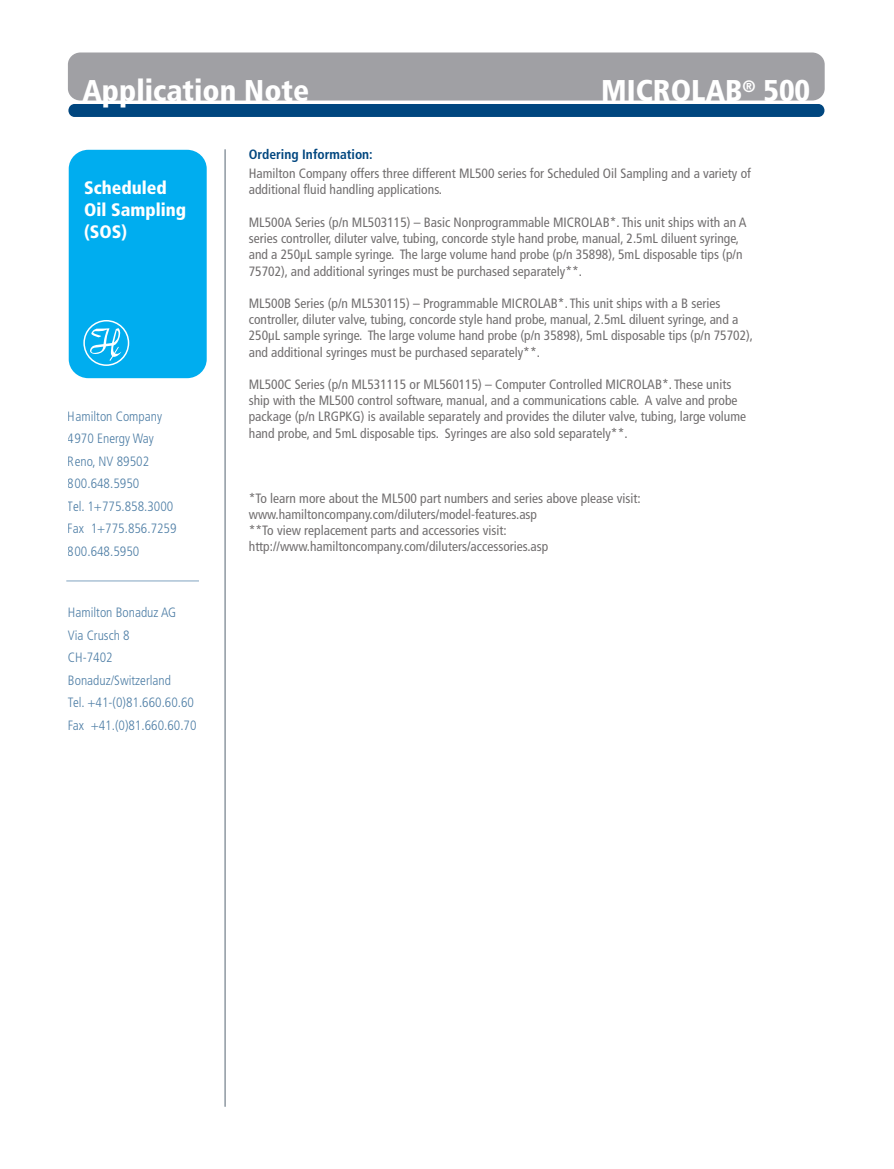
<style>
.page{position:relative;width:894px;height:1169px;background:#fff}
.page>*{position:absolute;margin:0;border:0;box-sizing:border-box;transform-origin:0 0}
.t1{font:900 condensed 30px "Frutiger";color:#fff}
.t2{font:900 condensed 18px/21.6px "Frutiger";color:#fff}
.t3{font:condensed 13.5px/16.2px "Frutiger";color:rgb(35 31 32/.65)}
.t4{font:300 condensed 13.5px/22.5px "Frutiger";color:#00467f}
.t5{font:700 condensed 13.5px "Frutiger";color:#00467f}
</style>
<div class="page">
<hr style="left:66px;top:580px;width:133px;height:1px;background:#00467f">
<div style="left:69px;top:150px;width:138px;height:228px;background:#00adef;border-radius:19px"></div>
<div style="left:83px;top:320px;width:46px;height:46px;border:2px solid #fff;border-radius:50%"></div>
<svg style="left:89px;top:328px;width:33px;height:33px"></svg>
<div style="left:68px;top:104px;width:756px;height:13px;background:#00467f;border-radius:6px"></div>
<div style="left:68px;top:52px;width:756px;height:48px;background:#a0a0a4;border-radius:12px"></div>
<hr style="left:225px;top:149px;width:1px;height:957px;background:#231f20">
<h1 class="t1" style="left:83px;top:73px;width:228px">Application Note</h1>
<h1 class="t1" style="left:601px;top:73px;width:210px">MICROLAB<sup>®</sup> 500</h1>
<h2 class="t2" style="left:84px;top:177px;width:104px">Scheduled<br>Oil Sampling (SOS)</h2>
<p class="t4" style="left:68px;top:405px;width:110px">Hamilton Company<br>4970 Energy Way<br>Reno, NV 89502<br>800.648.5950<br>Tel. 1+775.858.3000<br>Fax 1+775.856.7259<br>800.648.5950</p>
<p class="t4" style="left:68px;top:601px;width:130px">Hamilton Bonaduz AG<br>Via Crusch 8<br>CH-7402<br>Bonaduz/Switzerland<br>Tel. +41-(0)81.660.60.60<br>Fax +41.(0)81.660.60.70</p>
<p class="t5" style="left:249px;top:146px;width:125px">Ordering Information:</p>
<p class="t3" style="left:249px;top:165px;width:503px">Hamilton Company offers three different ML500 series for Scheduled Oil Sampling and a variety of additional fluid handling applications.</p>
<p class="t3" style="left:249px;top:214px;width:499px">ML500A Series (p/n ML503115) – Basic Nonprogrammable MICROLAB*. This unit ships with an A series controller, diluter valve, tubing, concorde style hand probe, manual, 2.5mL diluent syringe, and a 250µL sample syringe. The large volume hand probe (p/n 35898), 5mL disposable tips (p/n 75702), and additional syringes must be purchased separately**.</p>
<p class="t3" style="left:249px;top:295px;width:506px">ML500B Series (p/n ML530115) – Programmable MICROLAB*. This unit ships with a B series controller, diluter valve, tubing, concorde style hand probe, manual, 2.5mL diluent syringe, and a 250µL sample syringe. The large volume hand probe (p/n 35898), 5mL disposable tips (p/n 75702), and additional syringes must be purchased separately**.</p>
<p class="t3" style="left:249px;top:376px;width:499px">ML500C Series (p/n ML531115 or ML560115) – Computer Controlled MICROLAB*. These units ship with the ML500 control software, manual, and a communications cable. A valve and probe package (p/n LRGPKG) is available separately and provides the diluter valve, tubing, large volume hand probe, and 5mL disposable tips. Syringes are also sold separately**.</p>
<p class="t3" style="left:249px;top:489px;width:393px">*To learn more about the ML500 part numbers and series above please visit: www.hamiltoncompany.com/diluters/model-features.asp<br>**To view replacement parts and accessories visit: http://www.hamiltoncompany.com/diluters/accessories.asp</p>
</div>
